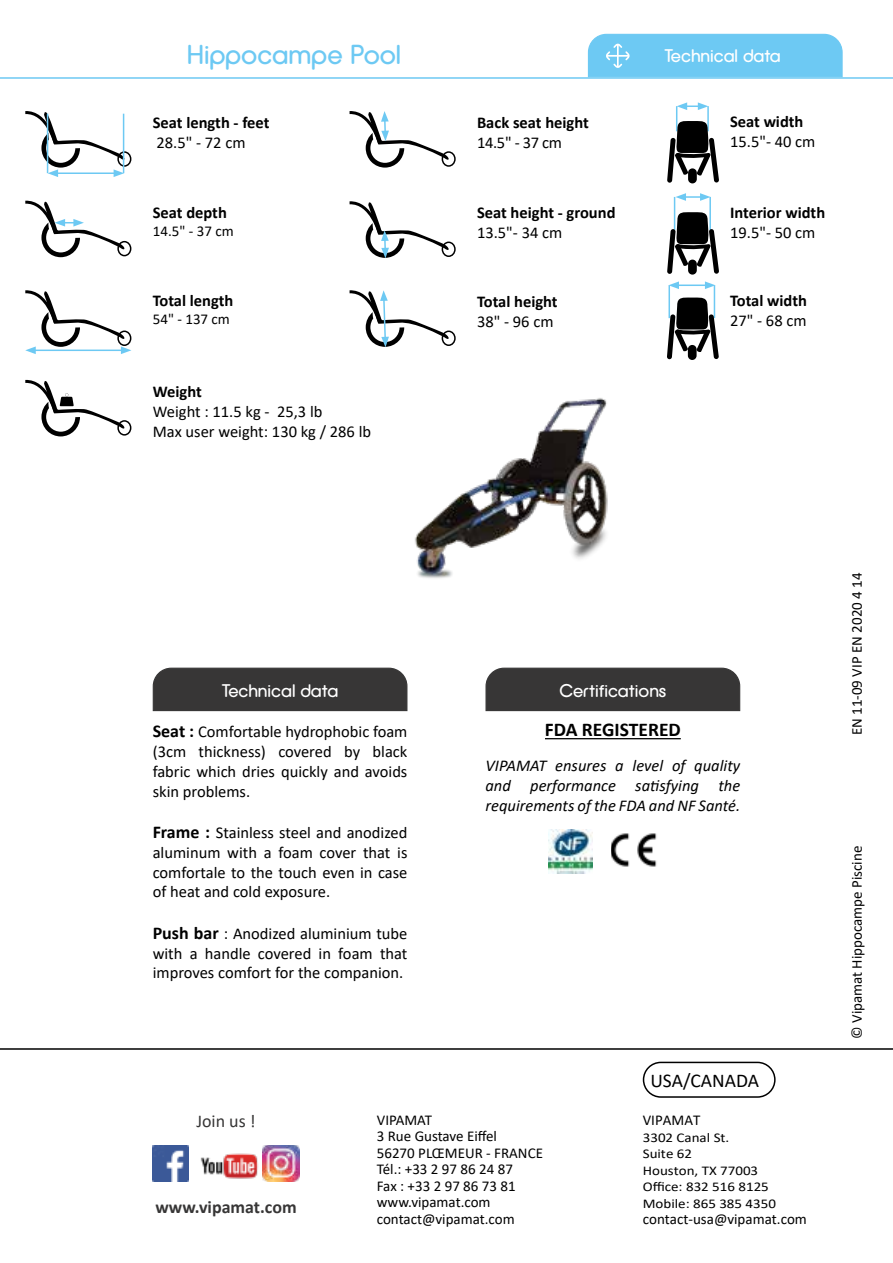
<style>
.page{position:relative;width:893px;height:1263px;background:#fff}
.page>*{position:absolute;margin:0;border:0;box-sizing:border-box;transform-origin:0 0}
.t1{font:27px "Defused OT";color:#6dc9f3}
.t2{font:700 19.5px "Calibri";color:#000}
.t3{font:19.5px "Calibri";color:#000}
.t4{font:18px "Defused OT";color:#fff}
.t5{font:700 18px "Calibri";color:#373636}
.t6{font:18px "Calibri";color:#373636}
.t7{font:16.5px/19.8px "Calibri";color:#000;text-align:justify}
.t8{font:700 16.5px "Calibri";color:#000}
.t9{font:italic 16.5px/19.8px "Calibri";color:#000;text-align:justify}
.t10{font:15px/16.5px "Calibri";color:#000}
.t11{font:13.35px/16.5px "Calibri";color:#000;scale:1.12 1}
.s1{font-weight:700;font-size:18px}
</style>
<div class="page">
<img style="left:153px;top:1145px;width:34px;height:36px">
<img style="left:187px;top:1145px;width:85px;height:37px">
<img style="left:262px;top:1145px;width:37px;height:36px">
<div style="left:643px;top:1062px;width:133px;height:36px;border:2px solid #000;border-radius:17px"></div>
<hr style="left:0;top:1048px;width:893px;height:2px;background:#000">
<svg style="left:152px;top:667px;width:256px;height:45px;background:#414040"></svg>
<svg style="left:485px;top:667px;width:256px;height:45px;background:#414040"></svg>
<hr style="left:545px;top:738px;width:136px;height:1px;background:#000">
<img style="left:548px;top:829px;width:45px;height:45px">
<img style="left:612px;top:833px;width:45px;height:34px">
<img style="left:415px;top:398px;width:193px;height:181px">
<hr style="left:677px;top:284px;width:30px;height:2px;background:#6dc9f3">
<svg style="left:669px;top:281px;width:10px;height:8px"></svg>
<svg style="left:705px;top:281px;width:10px;height:8px"></svg>
<hr style="left:668px;top:285px;width:2px;height:33px;background:#6dc9f3">
<hr style="left:714px;top:285px;width:1px;height:33px;background:#6dc9f3">
<svg style="left:667px;top:297px;width:52px;height:62px"></svg>
<svg style="left:675px;top:193px;width:36px;height:8px"></svg>
<hr style="left:674px;top:197px;width:1px;height:33px;background:#6dc9f3">
<hr style="left:709px;top:197px;width:2px;height:33px;background:#6dc9f3">
<svg style="left:667px;top:211px;width:52px;height:63px"></svg>
<div style="left:442px;top:242px;width:14px;height:15px;border:2px solid #000;border-radius:50%"></div>
<svg style="left:349px;top:201px;width:102px;height:57px"></svg>
<div style="left:442px;top:331px;width:14px;height:15px;border:2px solid #000;border-radius:50%"></div>
<svg style="left:349px;top:290px;width:102px;height:57px"></svg>
<div style="left:442px;top:151px;width:14px;height:16px;border:2px solid #000;border-radius:50%"></div>
<svg style="left:349px;top:111px;width:102px;height:57px"></svg>
<div style="left:117px;top:420px;width:14px;height:16px;border:2px solid #000;border-radius:50%"></div>
<svg style="left:25px;top:379px;width:101px;height:57px"></svg>
<svg style="left:667px;top:102px;width:52px;height:81px"></svg>
<svg style="left:25px;top:290px;width:106px;height:64px"></svg>
<div style="left:117px;top:241px;width:14px;height:15px;border:2px solid #000;border-radius:50%"></div>
<svg style="left:25px;top:200px;width:101px;height:57px"></svg>
<div style="left:117px;top:151px;width:14px;height:16px;border:2px solid #000;border-radius:50%"></div>
<svg style="left:25px;top:111px;width:101px;height:66px"></svg>
<hr style="left:47px;top:114px;width:1px;height:59px;background:#6dc9f3">
<hr style="left:123px;top:114px;width:1px;height:59px;background:#6dc9f3">
<div style="left:587px;top:33px;width:256px;height:44px;background:#6dc9f3"></div>
<hr style="left:0;top:77px;width:893px;height:2px;background:#6dc9f3">
<h1 class="t1" style="left:187px;top:39px;width:216px">Hippocampe Pool</h1>
<p class="t4" style="left:664px;top:45px;width:118px">Technical data</p>
<p class="t8" style="left:153px;top:111px;width:118px">Seat length - feet</p>
<p class="t7" style="left:157px;top:132px;width:91px">28.5" - 72 cm</p>
<p class="t8" style="left:477px;top:111px;width:113px">Back seat height</p>
<p class="t7" style="left:477px;top:132px;width:87px">14.5" - 37 cm</p>
<p class="t8" style="left:730px;top:110px;width:75px">Seat width</p>
<p class="t7" style="left:730px;top:131px;width:87px">15.5"- 40 cm</p>
<p class="t8" style="left:153px;top:201px;width:76px">Seat depth</p>
<p class="t10" style="left:153px;top:222px;width:82px">14.5" - 37 cm</p>
<p class="t8" style="left:477px;top:201px;width:140px">Seat height - ground</p>
<p class="t7" style="left:477px;top:222px;width:87px">13.5"- 34 cm</p>
<p class="t8" style="left:730px;top:201px;width:97px">Interior width</p>
<p class="t7" style="left:730px;top:222px;width:87px">19.5"- 50 cm</p>
<p class="t8" style="left:153px;top:289px;width:82px">Total length</p>
<p class="t10" style="left:153px;top:311px;width:79px">54" - 137 cm</p>
<p class="t8" style="left:477px;top:290px;width:82px">Total height</p>
<p class="t7" style="left:477px;top:311px;width:78px">38" - 96 cm</p>
<p class="t8" style="left:730px;top:289px;width:78px">Total width</p>
<p class="t7" style="left:730px;top:310px;width:78px">27" - 68 cm</p>
<p class="t8" style="left:153px;top:380px;width:50px">Weight</p>
<p class="t7" style="left:153px;top:401px;width:220px">Weight : 11.5 kg - 25,3 lb<br>Max user weight: 130 kg / 286 lb</p>
<p class="t4" style="left:222px;top:680px;width:118px">Technical data</p>
<p class="t7" style="left:153px;top:721px;width:256px"><span class="s1">Seat :</span> Comfortable hydrophobic foam (3cm thickness) covered by black fabric which dries quickly and avoids skin problems.</p>
<p class="t7" style="left:153px;top:822px;width:256px"><span class="s1">Frame :</span> Stainless steel and anodized aluminum with a foam cover that is comfortale to the touch even in case of heat and cold exposure.</p>
<p class="t7" style="left:153px;top:923px;width:256px"><span class="s1">Push bar</span> : Anodized aluminium tube with a handle covered in foam that improves comfort for the companion.</p>
<p class="t4" style="left:559px;top:680px;width:108px">Certifications</p>
<p class="t2" style="left:545px;top:716px;width:137px">FDA REGISTERED</p>
<p class="t9" style="left:485px;top:755px;width:256px">VIPAMAT ensures a level of quality and performance satisfying the requirements of the FDA and NF Santé.</p>
<p class="t3" style="left:650px;top:1067px;width:110px">USA/CANADA</p>
<p class="t6" style="left:196px;top:1108px;width:61px">Join us !</p>
<p class="t5" style="left:155px;top:1194px;width:143px">www.vipamat.com</p>
<p class="t10" style="left:377px;top:1111px;width:168px">VIPAMAT<br>3 Rue Gustave Eiffel<br>56270 PLŒMEUR - FRANCE<br>Tél.: +33 2 97 86 24 87<br>Fax : +33 2 97 86 73 81 www.vipamat.com contact@vipamat.com</p>
<p class="t10" style="left:643px;top:1111px;width:59px">VIPAMAT</p>
<p class="t11" style="left:643px;top:1129px;width:120px">3302 Canal St.<br>Suite 62<br>Houston, TX 77003<br>Office: 832 516 8125<br>Mobile: 865 385 4350</p>
<p class="t10" style="left:643px;top:1210px;width:166px">contact-usa@vipamat.com</p>
<p class="t10" style="left:848px;top:735px;width:164px;rotate:-90deg">EN 11-09 VIP EN 2020 4 14</p>
<p class="t10" style="left:848px;top:1039px;width:195px;rotate:-90deg">© Vipamat Hippocampe Piscine</p>
</div>
